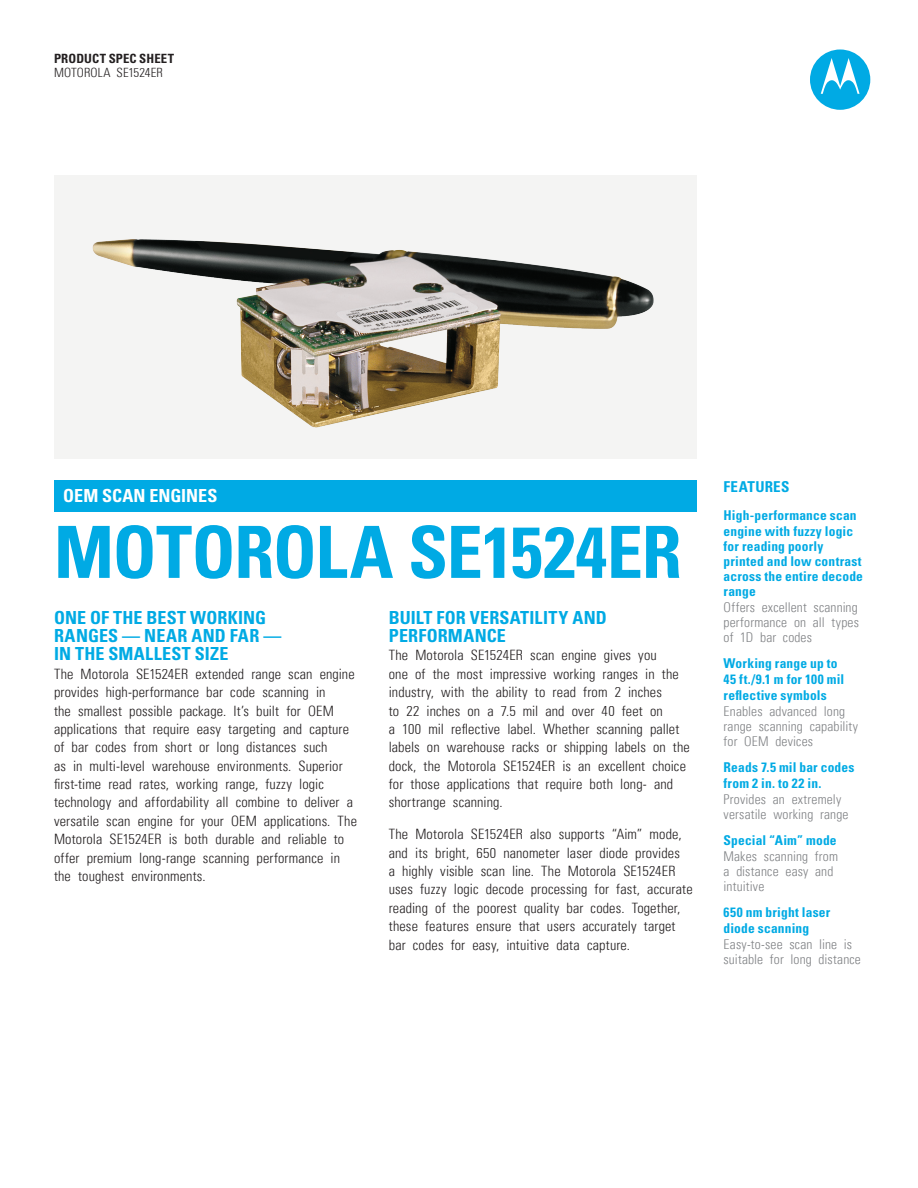
<style>
.page{position:relative;width:918px;height:1188px;background:#fff}
.page>*{position:absolute;margin:0;border:0;box-sizing:border-box;transform-origin:0 0}
.t1{font:700 condensed 72px "Univers LT Std";letter-spacing:-.015em;color:#00aae4}
.Heading_1{font:700 condensed 18px/18.3px "Univers LT Std";letter-spacing:.01em;color:#00aae4}
.t2{font:700 condensed 18px "Univers LT Std";color:#fff}
.t3{font:700 condensed 15px "Univers LT Std";letter-spacing:.02em;color:#00aae4}
.Body_copy{font:300 condensed 14.25px/18.5px "Univers";letter-spacing:.01em;color:#231f20}
.Features_body{font:300 condensed 13.5px/15px "Univers";letter-spacing:.01em;color:#808285}
.Features_heading{font:700 condensed 13.5px/15px "Univers LT Std";letter-spacing:.015em;color:#00aae4}
.t4{font:700 condensed 12.75px/14.2px "Univers LT Std";letter-spacing:.01em;color:#231f20}
.s1{font-family:"Univers";font-weight:300}
</style>
<div class="page">
<div style="left:54px;top:481px;width:643px;height:31px;background:#00aae4"></div>
<div style="left:54px;top:175px;width:643px;height:283px;background:#f4f4f3"></div>
<div style="left:810px;top:49px;width:60px;height:61px;background:#00aae4;border-radius:50%"></div>
<svg style="left:821px;top:58px;width:39px;height:36px"></svg>
<img style="left:92px;top:239px;width:562px;height:189px">
<p class="t4" style="left:54px;top:52px;width:122px">PRODUCT SPEC SHEET<br><span class="s1">MOTOROLA SE1524ER</span></p>
<p class="t2" style="left:63px;top:484px;width:156px">OEM SCAN ENGINES</p>
<p class="t1" style="left:54px;top:508px;width:629px">MOTOROLA SE1524ER</p>
<p class="Heading_1" style="left:54px;top:608px;width:229px">ONE OF THE BEST WORKING<br>RANGES — NEAR AND FAR —<br>IN THE SMALLEST SIZE</p>
<p class="Body_copy" style="left:54px;top:664px;width:305px">The Motorola SE1524ER extended range scan engine provides high-performance bar code scanning in<br>the smallest possible package. It’s built for OEM applications that require easy targeting and capture of bar codes from short or long distances such<br>as in multi-level warehouse environments. Superior first-time read rates, working range, fuzzy logic technology and affordability all combine to deliver a versatile scan engine for your OEM applications. The Motorola SE1524ER is both durable and reliable to offer premium long-range scanning performance in the toughest environments.</p>
<p class="Heading_1" style="left:389px;top:608px;width:219px">BUILT FOR VERSATILITY AND<br>PERFORMANCE</p>
<p class="Body_copy" style="left:389px;top:646px;width:303px">The Motorola SE1524ER scan engine gives you<br>one of the most impressive working ranges in the industry, with the ability to read from 2 inches<br>to 22 inches on a 7.5 mil and over 40 feet on<br>a 100 mil reflective label. Whether scanning pallet labels on warehouse racks or shipping labels on the dock, the Motorola SE1524ER is an excellent choice for those applications that require both long- and shortrange scanning.</p>
<p class="Body_copy" style="left:389px;top:825px;width:305px">The Motorola SE1524ER also supports “Aim” mode, and its bright, 650 nanometer laser diode provides<br>a highly visible scan line. The Motorola SE1524ER uses fuzzy logic decode processing for fast, accurate reading of the poorest quality bar codes. Together, these features ensure that users accurately target bar codes for easy, intuitive data capture.</p>
<p class="t3" style="left:724px;top:477px;width:67px">FEATURES</p>
<p class="Features_heading" style="left:724px;top:508px;width:135px">High-performance scan</p>
<p class="Features_heading" style="left:724px;top:524px;width:141px">engine with fuzzy logic for reading poorly printed and low contrast across the entire decode range</p>
<p class="Features_body" style="left:724px;top:600px;width:137px;text-align:justify">Offers excellent scanning performance on all types of 1D bar codes</p>
<p class="Features_heading" style="left:724px;top:656px;width:116px">Working range up to</p>
<p class="Features_heading" style="left:724px;top:672px;width:122px">45 ft./9.1 m for 100 mil</p>
<p class="Features_heading" style="left:724px;top:688px;width:105px">reflective symbols</p>
<p class="Features_body" style="left:724px;top:704px;width:136px">Enables advanced long range scanning capability for OEM devices</p>
<p class="Features_heading" style="left:724px;top:760px;width:132px">Reads 7.5 mil bar codes</p>
<p class="Features_heading" style="left:724px;top:776px;width:99px">from 2 in. to 22 in.</p>
<p class="Features_body" style="left:724px;top:792px;width:126px">Provides an extremely versatile working range</p>
<p class="Features_heading" style="left:724px;top:833px;width:115px">Special “Aim” mode</p>
<p class="Features_body" style="left:724px;top:849px;width:116px">Makes scanning from a distance easy and intuitive</p>
<p class="Features_heading" style="left:724px;top:905px;width:108px">650 nm bright laser</p>
<p class="Features_heading" style="left:724px;top:921px;width:87px">diode scanning</p>
<p class="Features_body" style="left:724px;top:937px;width:139px">Easy-to-see scan line is suitable for long distance</p>
</div>
